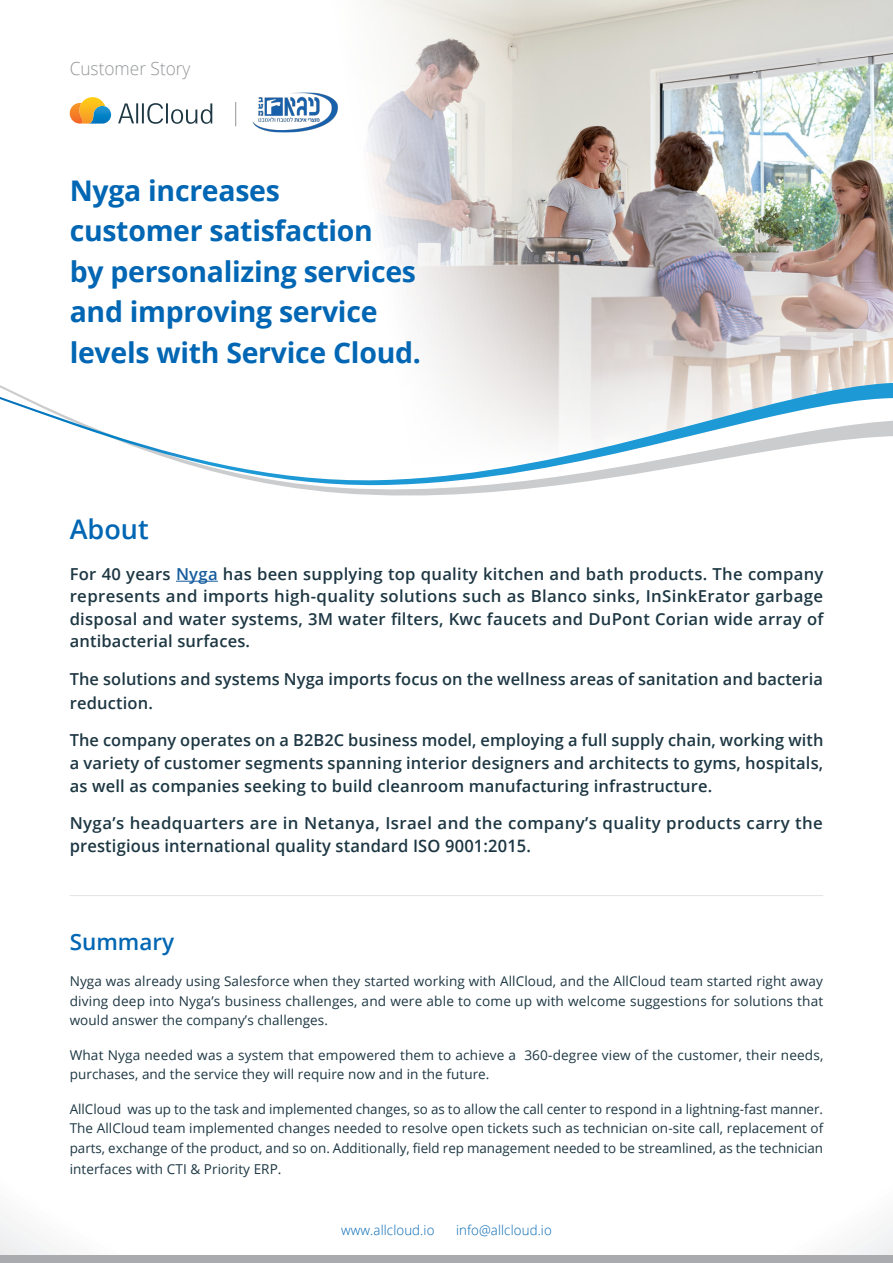
<style>
.page{position:relative;width:893px;height:1263px;background:#fff}
.page>*{position:absolute;margin:0;border:0;box-sizing:border-box;transform-origin:0 0}
.t1{font:700 28.5px/40.5px "Open Sans";letter-spacing:-.01em;color:#0166b3}
.t2{font:600 27px "Open Sans";color:#0166b3}
.t3{font:600 22.5px "Open Sans";color:#0166b3}
.t4{font:300 18px "Open Sans";color:#939598;scale:.96 1}
.t5{font:600 17.1px "Open Sans";letter-spacing:.01em;color:#1d3743;scale:.96 1}
.t6{font:600 16.5px/22.5px "Open Sans";letter-spacing:.01em;color:#1d3743;text-align:justify}
.t7{font:13.65px "Open Sans";letter-spacing:.005em;color:#1d3743}
.t8{font:13.5px/19.5px "Open Sans";letter-spacing:.005em;color:#1d3743}
.t9{font:300 13.5px "Open Sans";letter-spacing:.01em;color:#0166b3}
.s1{color:#175d9e}
</style>
<div class="page">
<div style="left:0;top:1255px;width:893px;height:8px;background:#aaabaf"></div>
<img style="left:212px;top:0;width:681px;height:183px">
<img style="left:176px;top:183px;width:717px;height:398px">
<svg style="left:0;top:383px;width:893px;height:103px"></svg>
<hr style="left:176px;top:581px;width:42px;height:1px;background:#175d9e">
<hr style="left:70px;top:895px;width:753px;height:1px;background:#e5e3e2">
<svg style="left:118px;top:103px;width:16px;height:20px"></svg>
<hr style="left:136px;top:103px;width:2px;height:20px;background:#1d3743">
<hr style="left:142px;top:103px;width:2px;height:20px;background:#1d3743">
<svg style="left:147px;top:103px;width:16px;height:21px"></svg>
<hr style="left:166px;top:103px;width:2px;height:20px;background:#1d3743">
<svg style="left:171px;top:103px;width:41px;height:21px"></svg>
<svg style="left:70px;top:97px;width:41px;height:27px"></svg>
<svg style="left:235px;top:102px;width:1px;height:24px"></svg>
<img style="left:250px;top:93px;width:90px;height:40px">
<p class="t4" style="left:70px;top:56px;width:127px">Customer Story</p>
<p class="t1" style="left:70px;top:169px;width:212px">Nyga increases</p>
<p class="t1" style="left:70px;top:210px;width:305px">customer satisfaction</p>
<p class="t1" style="left:70px;top:250px;width:348px">by personalizing services</p>
<p class="t1" style="left:70px;top:291px;width:353px">and improving service levels with Service Cloud.</p>
<p class="t2" style="left:70px;top:511px;width:80px">About</p>
<p class="t6" style="left:70px;top:562px;width:755px">For 40 years <span class="s1">Nyga</span> has been supplying top quality kitchen and bath products. The company represents and imports high-quality solutions such as Blanco sinks, InSinkErator garbage disposal and water systems M3, water filters, Kwc faucets and DuPont Corian wide array of antibacterial surfaces.</p>
<p class="t6" style="left:70px;top:667px;width:755px;line-height:24px">The solutions and systems Nyga imports focus on the wellness areas of sanitation and bacteria reduction.</p>
<p class="t6" style="left:70px;top:729px;width:755px">The company operates on Ba B2 C2 business model, employing a full supply chain, working with a variety of customer segments spanning interior designers and architects to gyms, hospitals, as well as companies seeking to build cleanroom manufacturing infrastructure.</p>
<p class="t6" style="left:70px;top:811px;width:755px">Nyga s’ headquarters are in Netanya, Israel and the company s’ quality products carry the</p>
<p class="t5" style="left:70px;top:833px;width:482px">prestigious international quality standard ISO 9001:2015.</p>
<p class="t3" style="left:70px;top:926px;width:106px">Summary</p>
<p class="t8" style="left:70px;top:971px;width:755px;text-align:justify">Nyga was already using Salesforce when they started working with AllCloud, and the AllCloud team started right away diving deep into Nyga s’ business challenges, and were able to come up with welcome suggestions for solutions that would answer the company s’ challenges.</p>
<p class="t8" style="left:524px;top:1045px;width:300px">360-degree view of the customer, their needs,</p>
<p class="t8" style="left:70px;top:1045px;width:448px">What Nyga needed was a system that empowered them to achieve a purchases, and the service they will require now and in the future.</p>
<p class="t8" style="left:127px;top:1099px;width:697px">was up to the task and implemented changes, so as to allow the call center to respond in a lightning-fast manner.</p>
<p class="t8" style="left:70px;top:1099px;width:755px">AllCloud<br>The AllCloud team implemented changes needed to resolve open tickets such as technician on-site call, replacement of parts, exchange of the product, and so on. Additionally, field rep management needed to be streamlined, as the technician</p>
<p class="t7" style="left:70px;top:1159px;width:213px">interfaces with CTI &amp; Priority ERP.</p>
<p class="t9" style="left:341px;top:1221px;width:95px">www.allcloud i o.</p>
<p class="t9" style="left:456px;top:1221px;width:97px">info@allcloud i o.</p>
</div>
